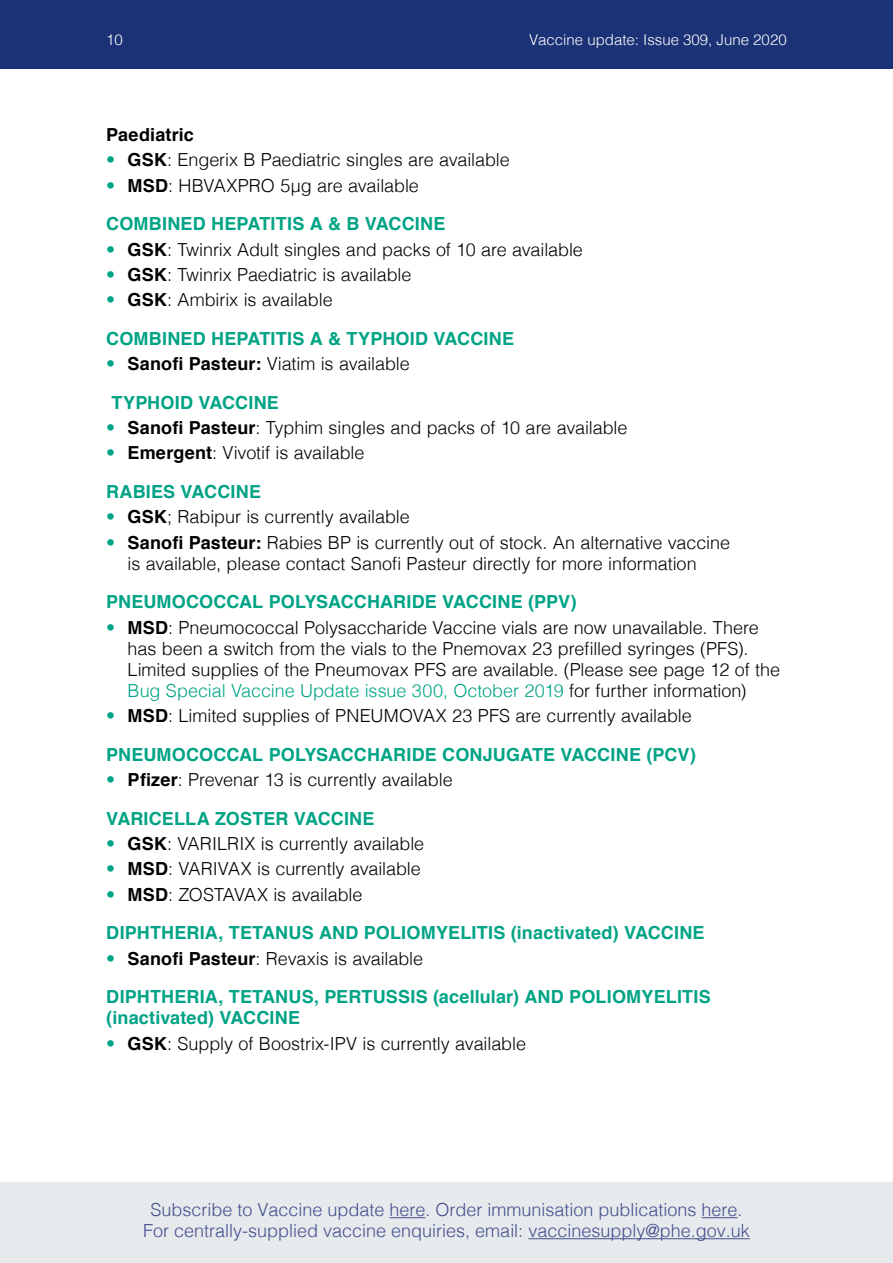
<style>
.page{position:relative;width:893px;height:1263px;background:#fff}
.page>*{position:absolute;margin:0;border:0;box-sizing:border-box;transform-origin:0 0}
.t1{font:300 18px/38.7px "Helvetica";letter-spacing:-.005em;color:#000}
.t2{font:700 18px/38.7px "Helvetica";letter-spacing:.01em;color:#00a385}
.t3{font:300 18px/21px "Helvetica";color:#444f8d;text-align:center}
.t4{font:700 18px "Helvetica";letter-spacing:.01em;color:#000}
.t5{font:300 15px "Helvetica";color:#fff}
.s1{color:#00a385}
.s2{font-weight:700}
.s3{font-weight:300}
.s4{color:#000}
.s5{font-weight:300;color:#000}
.s6{font-weight:700;color:#00a385}
</style>
<div class="page">
<div style="left:0;top:1182px;width:893px;height:81px;background:#e6eaed"></div>
<div style="left:0;top:0;width:893px;height:68px;background:#1b3276"></div>
<hr style="left:389px;top:1217px;width:36px;height:1px;background:#444f8d">
<hr style="left:702px;top:1217px;width:36px;height:1px;background:#444f8d">
<hr style="left:528px;top:1238px;width:222px;height:1px;background:#444f8d">
<p class="t5" style="left:106px;top:27px;width:18px">10</p>
<p class="t5" style="left:529px;top:27px;width:259px">Vaccine update: Issue 309, June 2020</p>
<p class="t4" style="left:106px;top:120px;width:89px">Paediatric</p>
<p class="t1" style="left:106px;top:139px;width:405px"><span class="s1">•</span> <span class="s2">GSK</span>: Engerix B Paediatric singles are available</p>
<p class="t2" style="left:106px;top:166px;width:341px"><span class="s3">•</span> <span class="s4">MSD</span><span class="s5">: HBVAXPRO 5µg are available<br></span>COMBINED HEPATITIS A &amp; B VACCINE</p>
<p class="t1" style="left:106px;top:229px;width:478px"><span class="s1">•</span> <span class="s2">GSK</span>: Twinrix Adult singles and packs of 10 are available</p>
<p class="t1" style="left:106px;top:254px;width:307px"><span class="s1">•</span> <span class="s2">GSK</span>: Twinrix Paediatric is available</p>
<p class="t2" style="left:106px;top:281px;width:409px"><span class="s3">•</span> <span class="s4">GSK</span><span class="s5">: Ambirix is available<br></span>COMBINED HEPATITIS A &amp; TYPHOID VACCINE</p>
<p class="t1" style="left:106px;top:343px;width:305px"><span class="s1">•</span> <span class="s2">Sanofi Pasteur:</span> Viatim is available<br><span class="s6">TYPHOID VACCINE</span></p>
<p class="t1" style="left:106px;top:407px;width:523px"><span class="s1">•</span> <span class="s2">Sanofi Pasteur</span>: Typhim singles and packs of 10 are available</p>
<p class="t1" style="left:106px;top:432px;width:260px"><span class="s1">•</span> <span class="s2">Emergent</span>: Vivotif is available<br><span class="s6">RABIES VACCINE</span></p>
<p class="t1" style="left:106px;top:496px;width:305px"><span class="s1">•</span> <span class="s2">GSK</span>; Rabipur is currently available</p>
<p class="t1" style="left:128px;top:530px;width:604px;line-height:21px;text-indent:-21px"><span class="s1">•</span> <span class="s2">Sanofi Pasteur:</span> Rabies BP is currently out of stock. An alternative vaccine is available, please contact Sanofi Pasteur directly for more information</p>
<p class="t2" style="left:106px;top:583px;width:472px">PNEUMOCOCCAL POLYSACCHARIDE VACCINE (PPV)</p>
<p class="t1" style="left:128px;top:615px;width:654px;line-height:21px;text-indent:-21px"><span class="s1">•</span> <span class="s2">MSD</span>: Pneumococcal Polysaccharide Vaccine vials are now unavailable. There has been a switch from the vials to the Pnemovax 23 prefilled syringes (PFS).<br>Limited supplies of the Pneumovax PFS are available. (Please see page 12 of the <span class="s1">Bug Special Vaccine Update issue 300, October 2019</span> for further information)</p>
<p class="t1" style="left:106px;top:695px;width:591px"><span class="s1">•</span> <span class="s2">MSD</span>: Limited supplies of PNEUMOVAX 23 PFS are currently available<br><span class="s6">PNEUMOCOCCAL POLYSACCHARIDE CONJUGATE VACCINE (PCV)</span></p>
<p class="t1" style="left:106px;top:759px;width:348px"><span class="s1">•</span> <span class="s2">Pfizer</span>: Prevenar 13 is currently available<br><span class="s6">VARICELLA ZOSTER VACCINE</span></p>
<p class="t1" style="left:106px;top:823px;width:319px"><span class="s1">•</span> <span class="s2">GSK</span>: VARILRIX is currently available</p>
<p class="t1" style="left:106px;top:848px;width:316px"><span class="s1">•</span> <span class="s2">MSD</span>: VARIVAX is currently available</p>
<p class="t2" style="left:106px;top:875px;width:600px"><span class="s3">•</span> <span class="s4">MSD</span><span class="s5">: ZOSTAVAX is available<br></span>DIPHTHERIA, TETANUS AND POLIOMYELITIS (inactivated) VACCINE</p>
<p class="t2" style="left:106px;top:939px;width:606px"><span class="s3">•</span> <span class="s4">Sanofi Pasteur</span><span class="s5">: Revaxis is available<br></span>DIPHTHERIA, TETANUS, PERTUSSIS (acellular) AND POLIOMYELITIS</p>
<p class="t2" style="left:106px;top:999px;width:195px">(inactivated) VACCINE</p>
<p class="t1" style="left:106px;top:1022px;width:421px"><span class="s1">•</span> <span class="s2">GSK</span>: Supply of Boostrix-IPV is currently available</p>
<p class="t3" style="left:143px;top:1198px;width:608px">Subscribe to Vaccine update here. Order immunisation publications here.<br>For centrally-supplied vaccine enquiries, email: vaccinesupply@phe.gov.uk</p>
</div>
